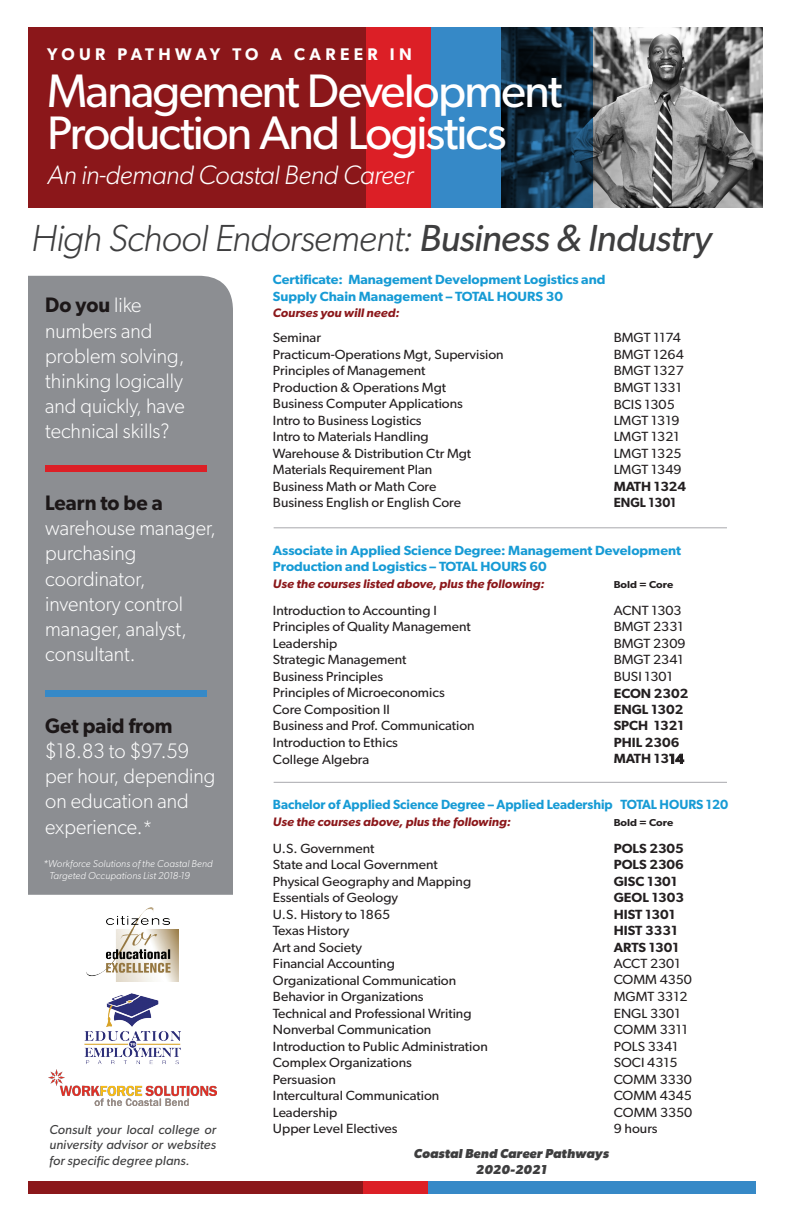
<style>
.page{position:relative;width:792px;height:1224px;background:#fff}
.page>*{position:absolute;margin:0;border:0;box-sizing:border-box;transform-origin:0 0}
.t1{font:47.1px/41.8px "Gibson";letter-spacing:-.035em;color:#fff}
.t2{font:italic 300 37.8px "Gibson";letter-spacing:-.025em;color:#3e3e3f}
.t3{font:italic 300 26.7px "Gibson";letter-spacing:-.02em;color:#fff}
.t4{font:300 21px/25.2px "Gibson";color:#fff;scale:.96 1}
.t5{font:600 21px "Gibson";color:#1c1718;scale:.96 1}
.t6{font:600 16.9px "Gibson";letter-spacing:.26em;color:#fff}
.t7{font:13.3px/16.5px "Gibson";color:#231f20}
.t8{font:600 13.3px/17px "Gibson";color:#179bd5}
.t9{font:600 13.3px/16.5px "Gibson";color:#231f20}
.t10{font:italic 13px/15.6px "Gibson";letter-spacing:.01em;color:#3e3e3f;text-align:justify}
.t11{font:italic 700 13px/15.6px "Gibson";letter-spacing:.01em;color:#3e3e3f;text-align:center}
.t12{font:italic 600 12.3px "Gibson";color:#8b171a}
.t13{font:600 10.1px "Gibson";color:#231f20;scale:1.1 1}
.t14{font:italic 300 10px/12px "Gibson";letter-spacing:.01em;color:#fff}
.s1{font-weight:400}
.s2{font-weight:600;color:#1c1718}
.s3{font-size:19px}
</style>
<div class="page">
<div style="left:28px;top:276px;width:205px;height:619px;background:#8c8e92"></div>
<img style="left:592px;top:27px;width:170px;height:181px">
<svg style="left:431px;top:27px;width:161px;height:181px;background:#21547a"></svg>
<hr style="left:274px;top:527px;width:453px;height:1px;background:#a8a9ad">
<hr style="left:274px;top:782px;width:453px;height:1px;background:#a8a9ad">
<div style="left:350px;top:27px;width:81px;height:181px;background:#dc1f26"></div>
<div style="left:28px;top:27px;width:337px;height:181px;background:#8b171a"></div>
<div style="left:415px;top:1182px;width:341px;height:12px;background:#3689c7"></div>
<div style="left:347px;top:1182px;width:81px;height:12px;background:#dc1f26"></div>
<div style="left:28px;top:1182px;width:335px;height:12px;background:#8b171a"></div>
<div style="left:45px;top:465px;width:162px;height:7px;background:#dc1f26"></div>
<div style="left:45px;top:691px;width:162px;height:6px;background:#3689c7"></div>
<img style="left:87px;top:908px;width:91px;height:73px">
<img style="left:84px;top:993px;width:97px;height:72px">
<img style="left:49px;top:1069px;width:167px;height:37px">
<p class="t6" style="left:47px;top:44px;width:366px">YOUR PATHWAY TO A CAREER IN</p>
<h1 class="t1" style="left:47px;top:69px;width:517px">Management Development<br>Production And Logistics</h1>
<h3 class="t3" style="left:47px;top:159px;width:367px">An in-demand Coastal Bend Career</h3>
<h2 class="t2" style="left:31px;top:216px;width:682px">High School Endorsement: <span class="s1">Business &amp; Industry</span></h2>
<p class="t8" style="left:273px;top:271px;width:334px">Certificate: Management Development Logistics and<br>Supply Chain Management – TOTAL HOURS 30</p>
<p class="t12" style="left:273px;top:305px;width:128px">Courses you will need:</p>
<p class="t7" style="left:273px;top:329px;width:232px">Seminar<br>Practicum-Operations Mgt, Supervision<br>Principles of Management<br>Production &amp; Operations Mgt<br>Business Computer Applications<br>Intro to Business Logistics<br>Intro to Materials Handling<br>Warehouse &amp; Distribution Ctr Mgt<br>Materials Requirement Plan<br>Business Math or Math Core<br>Business English or English Core</p>
<p class="t7" style="left:614px;top:329px;width:72px">BMGT 1174<br>BMGT 1264<br>BMGT 1327<br>BMGT 1331<br>BCIS 1305<br>LMGT 1319<br>LMGT 1321<br>LMGT 1325<br>LMGT 1349</p>
<h3 class="t4" style="left:45px;top:292px;width:147px"><span class="s2">Do you</span> like numbers and problem solving, thinking logically and quickly, have technical skills?</h3>
<p class="t9" style="left:614px;top:478px;width:74px">MATH 1324<br>ENGL 1301</p>
<p class="t8" style="left:273px;top:542px;width:410px;line-height:16.5px">Associate in Applied Science Degree: Management Development<br>Production and Logistics – TOTAL HOURS 60</p>
<p class="t12" style="left:273px;top:576px;width:273px">Use the courses listed above, plus the following:</p>
<p class="t7" style="left:273px;top:602px;width:203px">Introduction to Accounting I<br>Principles of Quality Management<br>Leadership<br>Strategic Management<br>Business Principles<br>Principles of Microeconomics<br>Core Composition II<br>Business and Prof. Communication<br>Introduction to Ethics<br>College Algebra</p>
<h3 class="t5" style="left:45px;top:490px;width:124px">Learn to be a</h3>
<h3 class="t4" style="left:45px;top:515px;width:179px">warehouse manager, purchasing coordinator, inventory control manager, analyst, consultant.</h3>
<p class="t13" style="left:614px;top:578px;width:56px">Bold = Core</p>
<p class="t7" style="left:614px;top:602px;width:73px">ACNT 1303<br>BMGT 2331<br>BMGT 2309<br>BMGT 2341<br>BUSI 1301</p>
<p class="t9" style="left:614px;top:684px;width:76px">ECON 2302<br>ENGL 1302<br>SPCH 1321<br>PHIL 2306<br>MATH 1314</p>
<p class="t8" style="left:273px;top:796px;width:457px">Bachelor of Applied Science Degree – Applied Leadership TOTAL HOURS 120</p>
<p class="t12" style="left:273px;top:814px;width:239px">Use the courses above, plus the following:</p>
<p class="t7" style="left:273px;top:840px;width:216px">U.S. Government<br>State and Local Government<br>Physical Geography and Mapping<br>Essentials of Geology<br>U.S. History to 1865<br>Texas History<br>Art and Society<br>Financial Accounting<br>Organizational Communication<br>Behavior in Organizations<br>Technical and Professional Writing<br>Nonverbal Communication<br>Introduction to Public Administration<br>Complex Organizations<br>Persuasion<br>Intercultural Communication<br>Leadership<br>Upper Level Electives</p>
<h3 class="t5" style="left:45px;top:713px;width:134px">Get paid from</h3>
<h3 class="t4" style="left:45px;top:738px;width:179px">$18.83 to $97.59 per hour, depending on education and experience.<span class="s3">*</span></h3>
<p class="t13" style="left:614px;top:816px;width:56px">Bold = Core</p>
<p class="t9" style="left:614px;top:839px;width:72px">POLS 2305<br>POLS 2306<br>GISC 1301<br>GEOL 1303<br>HIST 1301<br>HIST 3331<br>ARTS 1301</p>
<p class="t7" style="left:614px;top:955px;width:80px">ACCT 2301<br>COMM 4350<br>MGMT 3312<br>ENGL 3301<br>COMM 3311<br>POLS 3341<br>SOCI 4315<br>COMM 3330<br>COMM 4345<br>COMM 3350<br>9 hours</p>
<p class="t14" style="left:49px;top:858px;width:165px;text-indent:-6px">*Workforce Solutions of the Coastal Bend<br>Targeted Occupations List 2018-19</p>
<p class="t10" style="left:49px;top:1121px;width:168px">Consult your local college or university advisor or websites for specific degree plans.</p>
<p class="t11" style="left:414px;top:1145px;width:196px">Coastal Bend Career Pathways<br>2020-2021</p>
</div>
